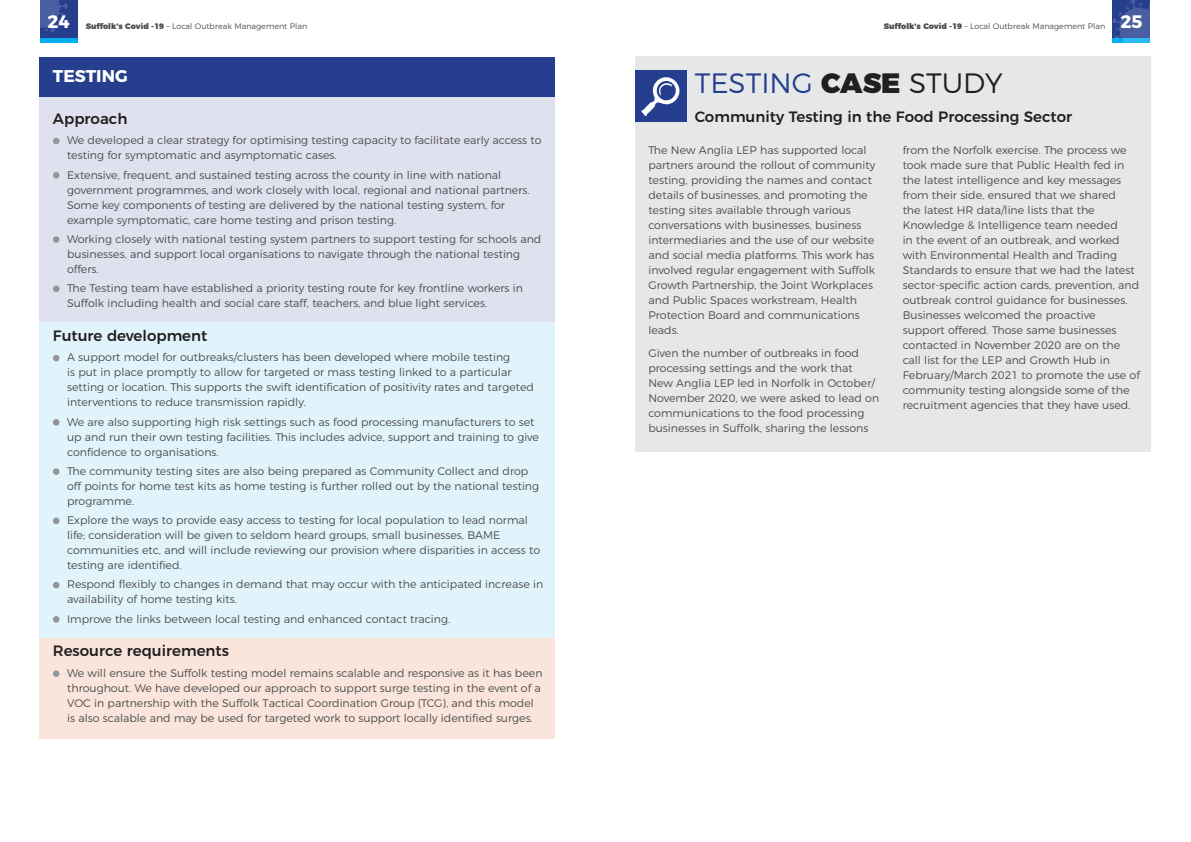
<style>
.page{position:relative;width:1191px;height:842px;background:#fff}
.page>*{position:absolute;margin:0;border:0;box-sizing:border-box;transform-origin:0 0}
.t1{font:300 28px "Montserrat";color:#253f8e}
.t2{font:700 18px "Montserrat";color:#fff}
.t3{font:700 17px "Montserrat";color:#fff}
.t4{font:500 15px "Montserrat";color:#231f20}
.t5{font:300 11px/15px "Montserrat";color:#4b4c4d}
.t6{font:300 8px "Montserrat";color:#4b4c4d}
.s1{font-weight:900}
.s2{font-weight:900;color:#231f20}
.s3{color:#231f20}
</style>
<div class="page">
<div style="left:40px;top:0;width:37px;height:43px;background:#00aeef"></div>
<div style="left:40px;top:0;width:37px;height:38px;background:#253f8e"></div>
<svg style="left:40px;top:0;width:28px;height:36px"></svg>
<svg style="left:1112px;top:0;width:39px;height:57px"></svg>
<div style="left:40px;top:83px;width:515px;height:362px;background:#e0e1ee"></div>
<div style="left:40px;top:322px;width:515px;height:316px;background:#e1f4fc"></div>
<div style="left:40px;top:638px;width:515px;height:100px;background:#f9e5dc"></div>
<div style="left:40px;top:57px;width:515px;height:39px;background:#253f8e"></div>
<svg style="left:53px;top:138px;width:6px;height:6px"></svg>
<div style="left:53px;top:172px;width:6px;height:7px;background:#939598;border-radius:50%"></div>
<div style="left:53px;top:236px;width:6px;height:7px;background:#939598;border-radius:50%"></div>
<svg style="left:53px;top:286px;width:6px;height:6px"></svg>
<svg style="left:53px;top:355px;width:6px;height:6px"></svg>
<div style="left:53px;top:419px;width:6px;height:7px;background:#939598;border-radius:50%"></div>
<div style="left:53px;top:468px;width:6px;height:7px;background:#939598;border-radius:50%"></div>
<svg style="left:53px;top:518px;width:6px;height:6px"></svg>
<svg style="left:53px;top:582px;width:6px;height:6px"></svg>
<div style="left:53px;top:616px;width:6px;height:7px;background:#939598;border-radius:50%"></div>
<div style="left:53px;top:670px;width:6px;height:7px;background:#939598;border-radius:50%"></div>
<div style="left:635px;top:57px;width:515px;height:395px;background:#e6e7e9"></div>
<div style="left:635px;top:71px;width:51px;height:51px;background:#253f8e"></div>
<svg style="left:641px;top:77px;width:38px;height:39px"></svg>
<h2 class="t2" style="left:47px;top:7px;width:24px">24</h2>
<p class="t6" style="left:86px;top:20px;width:223px"><span class="s1">Suffolk’s Covid -19</span> – Local Outbreak Management Plan</p>
<p class="t6" style="left:883px;top:20px;width:223px"><span class="s1">Suffolk’s Covid -19</span> – Local Outbreak Management Plan</p>
<h2 class="t2" style="left:1120px;top:7px;width:24px">25</h2>
<h3 class="t3" style="left:53px;top:62px;width:22px">TESTING</h3>
<h3 class="t4" style="left:53px;top:106px;width:76px">Approach</h3>
<p class="t5" style="left:67px;top:132px;width:476px">We developed a clear strategy for optimising testing capacity to facilitate early access to testing for symptomatic and asymptomatic cases.</p>
<p class="t5" style="left:67px;top:166px;width:464px">Extensive, frequent, and sustained testing across the county in line with national government programmes, and work closely with local, regional and national partners.<br>Some key components of testing are delivered by the national testing system, for example symptomatic, care home testing and prison testing.</p>
<p class="t5" style="left:67px;top:230px;width:476px">Working closely with national testing system partners to support testing for schools and businesses, and support local organisations to navigate through the national testing offers.</p>
<p class="t5" style="left:67px;top:280px;width:457px">The Testing team have established a priority testing route for key frontline workers in<br>Suffolk including health and social care staff, teachers, and blue light services.</p>
<h3 class="t4" style="left:53px;top:323px;width:156px">Future development</h3>
<p class="t5" style="left:67px;top:349px;width:468px">A support model for outbreaks/clusters has been developed where mobile testing<br>is put in place promptly to allow for targeted or mass testing linked to a particular setting or location. This supports the swift identification of positivity rates and targeted interventions to reduce transmission rapidly.</p>
<p class="t5" style="left:67px;top:413px;width:473px">We are also supporting high risk settings such as food processing manufacturers to set up and run their own testing facilities. This includes advice, support and training to give confidence to organisations.</p>
<p class="t5" style="left:67px;top:462px;width:473px">The community testing sites are also being prepared as Community Collect and drop off points for home test kits as home testing is further rolled out by the national testing programme.</p>
<p class="t5" style="left:67px;top:512px;width:474px">Explore the ways to provide easy access to testing for local population to lead normal life; consideration will be given to seldom heard groups, small businesses, BAME communities etc, and will include reviewing our provision where disparities in access to testing are identified.</p>
<p class="t5" style="left:67px;top:576px;width:478px">Respond flexibly to changes in demand that may occur with the anticipated increase in availability of home testing kits.</p>
<p class="t5" style="left:67px;top:610px;width:384px">Improve the links between local testing and enhanced contact tracing.</p>
<h3 class="t4" style="left:53px;top:639px;width:178px">Resource requirements</h3>
<p class="t5" style="left:67px;top:665px;width:477px">We will ensure the Suffolk testing model remains scalable and responsive as it has been throughout. We have developed our approach to support surge testing in the event of a VOC in partnership with the Suffolk Tactical Coordination Group (TCG), and this model is also scalable and may be used for targeted work to support locally identified surges.</p>
<h1 class="t1" style="left:694px;top:61px;width:309px">TESTING <span class="s2">CASE</span> <span class="s3">STUDY</span></h1>
<h3 class="t4" style="left:694px;top:105px;width:379px">Community Testing in the Food Processing Sector</h3>
<p class="t5" style="left:648px;top:141px;width:228px">The New Anglia LEP has supported local partners around the rollout of community testing, providing the names and contact details of businesses, and promoting the testing sites available through various conversations with businesses, business intermediaries and the use of our website and social media platforms. This work has involved regular engagement with Suffolk Growth Partnership, the Joint Workplaces and Public Spaces workstream, Health Protection Board and communications leads.</p>
<p class="t5" style="left:648px;top:345px;width:232px">Given the number of outbreaks in food processing settings and the work that New Anglia LEP led in Norfolk in October/ November 2020, we were asked to lead on communications to the food processing businesses in Suffolk, sharing the lessons</p>
<p class="t5" style="left:902px;top:142px;width:239px">from the Norfolk exercise. The process we took made sure that Public Health fed in the latest intelligence and key messages from their side, ensured that we shared<br>the latest HR data/line lists that the Knowledge &amp; Intelligence team needed<br>in the event of an outbreak, and worked with Environmental Health and Trading Standards to ensure that we had the latest sector-specific action cards, prevention, and outbreak control guidance for businesses.<br>Businesses welcomed the proactive support offered. Those same businesses contacted in November 2020 are on the call list for the LEP and Growth Hub in February/March 2021 to promote the use of community testing alongside some of the recruitment agencies that they have used.</p>
</div>
